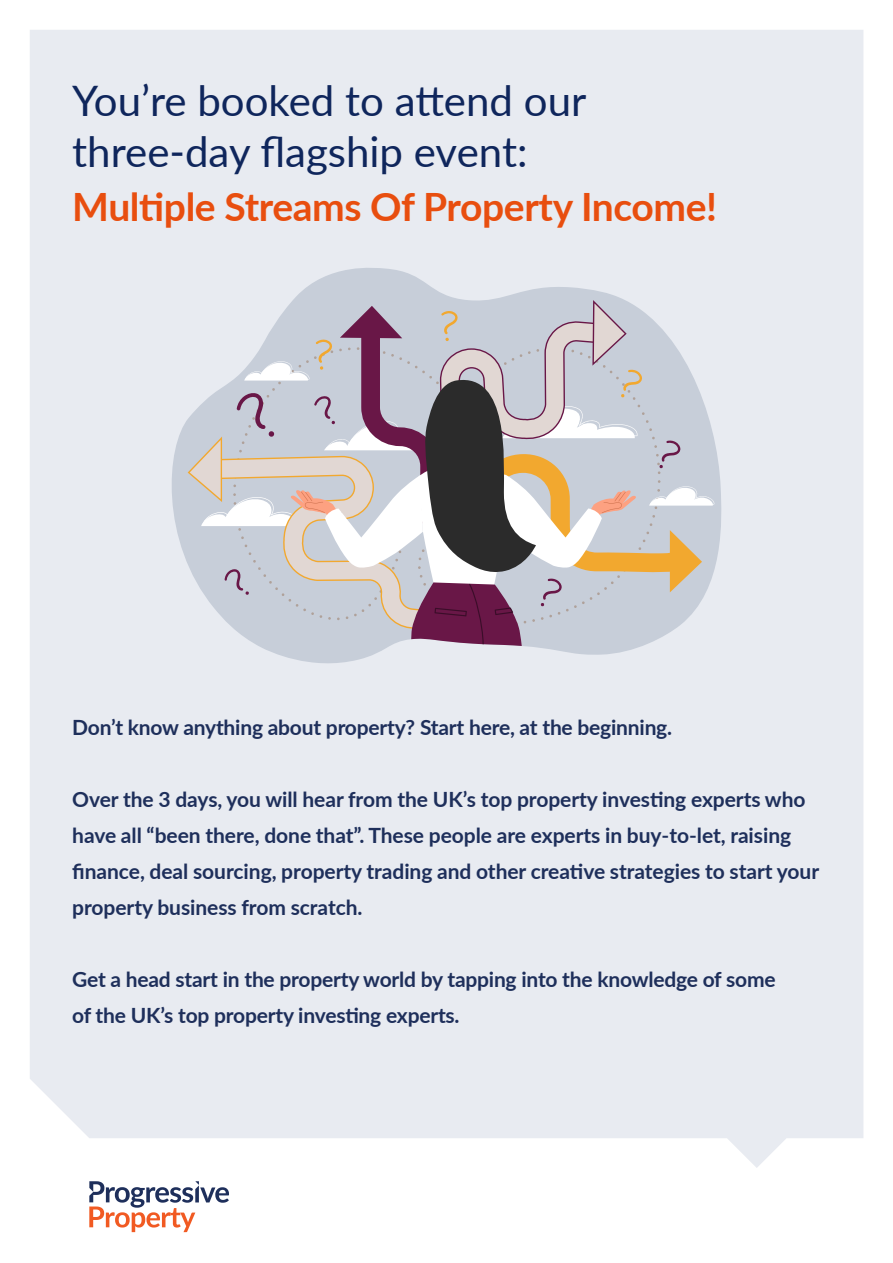
<style>
.page{position:relative;width:893px;height:1263px;background:#fff}
.page>*{position:absolute;margin:0;border:0;box-sizing:border-box;transform-origin:0 0}
.t1{font:42px/51px "Lato";color:#0f265c}
.t2{font:700 39px "Lato";letter-spacing:-.01em;color:#e84e0f}
.t3{font:700 21px/36px "Lato";letter-spacing:-.01em;color:#1e2f5b}
</style>
<div class="page">
<div style="left:30px;top:30px;width:833px;height:1138px;background:#e8ebf1"></div>
<svg style="left:89px;top:1181px;width:140px;height:51px"></svg>
<svg style="left:159px;top:262px;width:566px;height:409px;background:#e1e5ec"></svg>
<svg style="left:188px;top:300px;width:527px;height:346px;background:#c1bcc1"></svg>
<h1 class="t1" style="left:72px;top:73px;width:515px">You’re booked to attend our three-day flagship event:</h1>
<h2 class="t2" style="left:72px;top:178px;width:646px">Multiple Streams Of Property Income!</h2>
<p class="t3" style="left:72px;top:708px;width:601px">Don’t know anything about property? Start here, at the beginning.</p>
<p class="t3" style="left:72px;top:780px;width:748px">Over the 3 days, you will hear from the UK’s top property investing experts who have all “been there, done that”. These people are experts in buy-to-let, raising finance, deal sourcing, property trading and other creative strategies to start your property business from scratch.</p>
<p class="t3" style="left:72px;top:960px;width:705px">Get a head start in the property world by tapping into the knowledge of some of the UK’s top property investing experts.</p>
</div>
